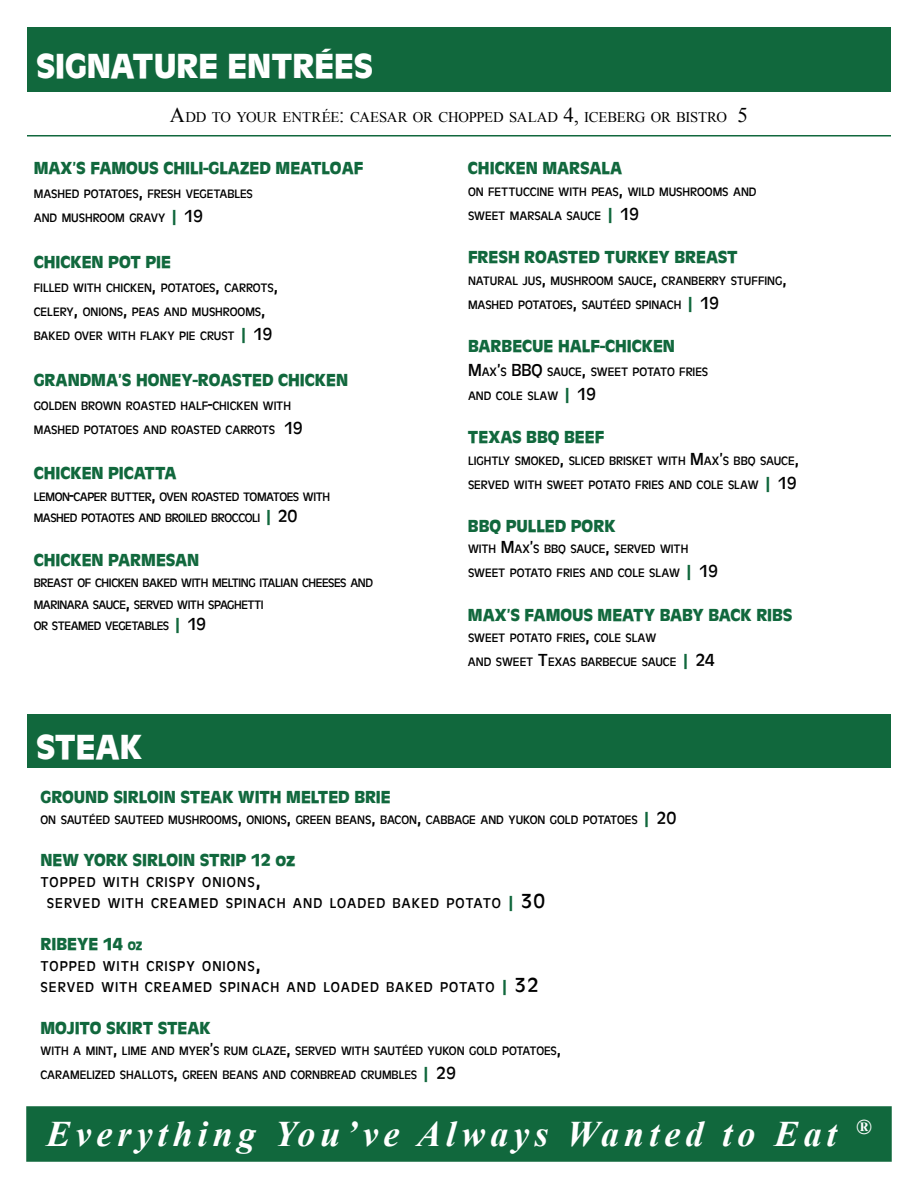
<style>
.page{position:relative;width:918px;height:1188px;background:#fff}
.page>*{position:absolute;margin:0;border:0;box-sizing:border-box;transform-origin:0 0}
.t1{font:italic 700 36px "Times New Roman";letter-spacing:.14em;color:#fff}
.t2{font:700 36px "Antigone";color:#fff}
.t3{font:700 18px/24px "Antigone";color:#11683d}
.t4{font:14.7px/21px "Antigone";letter-spacing:.07em;color:#000}
.t5{font:14.7px "Times New Roman";letter-spacing:-.01em;color:#000}
.t6{font:12.6px/24px "Antigone";color:#000}
.t7{font:12.6px/21.6px "Antigone";letter-spacing:-.03em;color:#000}
.s1{font-size:21px}
.s2{font-size:18px}
.s3{font-weight:700;font-size:18px;color:#11683d}
.s4{font-weight:400;color:#000}
.s5{font-weight:400;font-size:12.6px;color:#000}
.s6{font-size:12.6px}
</style>
<div class="page">
<div style="left:27px;top:1107px;width:864px;height:54px;background:#11683d"></div>
<div style="left:26px;top:1106px;width:866px;height:56px;border:2px solid #11683d"></div>
<div style="left:27px;top:27px;width:864px;height:65px;background:#11683d"></div>
<hr style="left:27px;top:135px;width:864px;height:1px;background:#11683d">
<div style="left:27px;top:714px;width:864px;height:54px;background:#11683d"></div>
<h1 class="t2" style="left:36px;top:41px;width:339px">SIGNATURE ENTRÉES</h1>
<p class="t5" style="left:170px;top:107px;width:580px"><span class="s1">A</span>DD TO YOUR ENTRÉE<span class="s1">:</span> CAESAR OR CHOPPED SALAD <span class="s1">4,</span> ICEBERG OR BISTRO <span class="s1">5</span></p>
<h2 class="t3" style="left:34px;top:156px;width:331px">MAX’S FAMOUS CHILI-GLAZED MEATLOAF</h2>
<p class="t6" style="left:34px;top:182px;width:221px">MASHED POTATOES<span class="s2">,</span> FRESH VEGETABLES<br>AND MUSHROOM GRAVY <span class="s3">|</span> <span class="s2">19</span></p>
<h2 class="t3" style="left:34px;top:249px;width:139px">CHICKEN POT PIE</h2>
<p class="t6" style="left:34px;top:275px;width:246px">FILLED WITH CHICKEN<span class="s2">,</span> POTATOES<span class="s2">,</span> CARROTS<span class="s2">,<br></span>CELERY<span class="s2">,</span> ONIONS<span class="s2">,</span> PEAS AND MUSHROOMS<span class="s2">,<br></span>BAKED OVER WITH FLAKY PIE CRUST <span class="s3">|</span> <span class="s2">19</span></p>
<h2 class="t3" style="left:34px;top:367px;width:316px">GRANDMA’S HONEY-ROASTED CHICKEN</h2>
<p class="t6" style="left:34px;top:393px;width:271px">GOLDEN BROWN ROASTED HALF<span class="s2">-</span>CHICKEN WITH<br>MASHED POTATOES AND ROASTED CARROTS <span class="s2">19</span></p>
<h2 class="t3" style="left:34px;top:460px;width:144px">CHICKEN PICATTA</h2>
<p class="t7" style="left:34px;top:485px;width:298px">LEMON<span class="s2">-</span>CAPER BUTTER<span class="s2">,</span> OVEN ROASTED TOMATOES WITH<br>MASHED POTAOTES AND BROILED BROCCOLI <span class="s3">|</span> <span class="s2">20</span></p>
<h2 class="t3" style="left:34px;top:547px;width:167px">CHICKEN PARMESAN</h2>
<p class="t7" style="left:34px;top:572px;width:341px">BREAST OF CHICKEN BAKED WITH MELTING ITALIAN CHEESES AND<br>MARINARA SAUCE<span class="s2">,</span> SERVED WITH SPAGHETTI<br>OR STEAMED VEGETABLES <span class="s3">|</span> <span class="s2">19</span></p>
<h1 class="t2" style="left:36px;top:722px;width:108px">STEAK</h1>
<h2 class="t3" style="left:468px;top:155px;width:156px">CHICKEN MARSALA</h2>
<p class="t6" style="left:468px;top:179px;width:290px">ON FETTUCCINE WITH PEAS<span class="s2">,</span> WILD MUSHROOMS AND<br>SWEET MARSALA SAUCE <span class="s3">|</span> <span class="s2">19</span></p>
<h2 class="t3" style="left:468px;top:244px;width:271px">FRESH ROASTED TURKEY BREAST</h2>
<p class="t6" style="left:468px;top:268px;width:320px">NATURAL JUS<span class="s2">,</span> MUSHROOM SAUCE<span class="s2">,</span> CRANBERRY STUFFING<span class="s2">,<br></span>MASHED POTATOES<span class="s2">,</span> SAUTÉED SPINACH <span class="s3">|</span> <span class="s2">19</span></p>
<h2 class="t3" style="left:468px;top:333px;width:209px">BARBECUE HALF-CHICKEN<br><span class="s4">M</span><span class="s5">AX</span><span class="s4">’</span><span class="s5">S</span> <span class="s4">BBQ</span></h2>
<p class="t6" style="left:468px;top:359px;width:242px;text-indent:79px">SAUCE<span class="s2">,</span> SWEET POTATO FRIES<br>AND COLE SLAW <span class="s3">|</span> <span class="s2">19</span></p>
<h2 class="t3" style="left:468px;top:424px;width:138px">TEXAS BBQ BEEF</h2>
<p class="t6" style="left:468px;top:448px;width:333px">LIGHTLY SMOKED<span class="s2">,</span> SLICED BRISKET WITH <span class="s2">M</span>AX<span class="s2">’</span>S BBQ SAUCE<span class="s2">,<br></span>SERVED WITH SWEET POTATO FRIES AND COLE SLAW <span class="s3">|</span> <span class="s2">19</span></p>
<h2 class="t3" style="left:468px;top:513px;width:149px">BBQ PULLED PORK</h2>
<p class="t6" style="left:468px;top:537px;width:252px">WITH <span class="s2">M</span>AX<span class="s2">’</span>S BBQ SAUCE<span class="s2">,</span> SERVED WITH<br>SWEET POTATO FRIES AND COLE SLAW <span class="s3">|</span> <span class="s2">19</span></p>
<h2 class="t3" style="left:468px;top:602px;width:326px">MAX’S FAMOUS MEATY BABY BACK RIBS</h2>
<p class="t6" style="left:468px;top:625px;width:248px">SWEET POTATO FRIES<span class="s2">,</span> COLE SLAW<br>AND SWEET <span class="s2">T</span>EXAS BARBECUE SAUCE <span class="s3">|</span> <span class="s2">24</span></p>
<h2 class="t3" style="left:40px;top:784px;width:352px">GROUND SIRLOIN STEAK WITH MELTED BRIE</h2>
<p class="t6" style="left:40px;top:807px;width:638px">ON SAUTÉED SAUTEED MUSHROOMS<span class="s2">,</span> ONIONS<span class="s2">,</span> GREEN BEANS<span class="s2">,</span> BACON<span class="s2">,</span> CABBAGE AND YUKON GOLD POTATOES <span class="s3">|</span> <span class="s2">20</span></p>
<h2 class="t3" style="left:41px;top:847px;width:257px">NEW YORK SIRLOIN STRIP 12 oz</h2>
<p class="t4" style="left:47px;top:871px;width:500px;text-indent:-6px">TOPPED WITH CRISPY ONIONS<span class="s1">,<br></span>SERVED WITH CREAMED SPINACH AND LOADED BAKED POTATO <span class="s3">|</span> <span class="s1">30</span></p>
<h2 class="t3" style="left:40px;top:931px;width:103px">RIBEYE 14 <span class="s6">oz</span></h2>
<p class="t4" style="left:40px;top:955px;width:500px">TOPPED WITH CRISPY ONIONS<span class="s1">,<br></span>SERVED WITH CREAMED SPINACH AND LOADED BAKED POTATO <span class="s3">|</span> <span class="s1">32</span></p>
<h2 class="t3" style="left:40px;top:1015px;width:172px">MOJITO SKIRT STEAK</h2>
<p class="t6" style="left:40px;top:1038px;width:522px">WITH A MINT<span class="s2">,</span> LIME AND MYER<span class="s2">’</span>S RUM GLAZE<span class="s2">,</span> SERVED WITH SAUTÉED YUKON GOLD POTATOES<span class="s2">,<br></span>CARAMELIZED SHALLOTS<span class="s2">,</span> GREEN BEANS AND CORNBREAD CRUMBLES <span class="s3">|</span> <span class="s2">29</span></p>
<h1 class="t1" style="left:47px;top:1109px;width:826px">Everything You’ve Always Wanted to Eat <sup>®</sup></h1>
</div>
